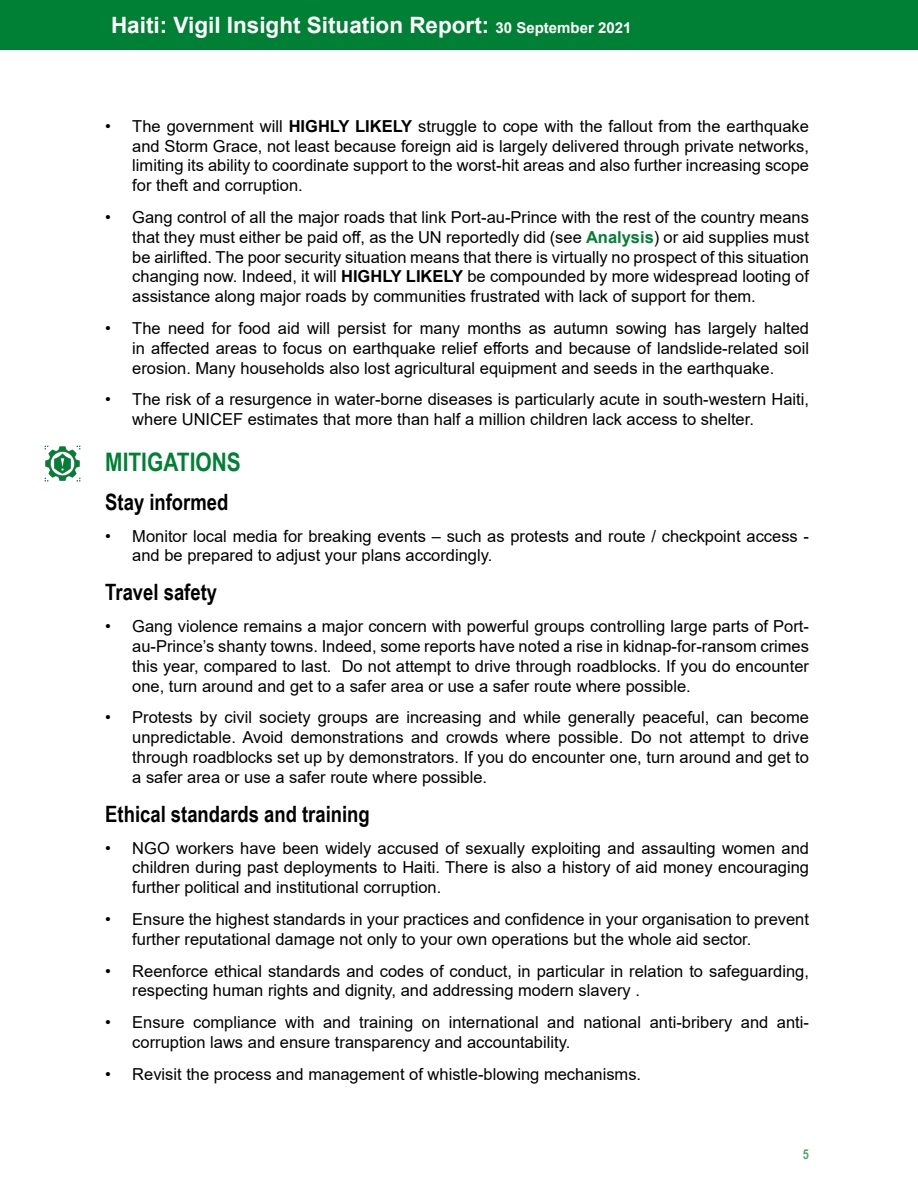
<style>
.page{position:relative;width:918px;height:1188px;background:#fff}
.page>*{position:absolute;margin:0;border:0;box-sizing:border-box;transform-origin:0 0}
.t1{font:700 25.5px "Arial Narrow";color:#008034}
.t2{font:700 22.5px "Arial Narrow";color:#000}
.t3{font:700 22.5px "Arial";color:#fff}
.t4{font:16.5px/19.8px "Arial";color:#000;text-align:justify}
.t5{font:700 13.5px "Arial Narrow";color:#58a06a}
.s1{font-size:15px}
.s2{font-weight:700}
.s3{font-weight:700;color:#008034}
</style>
<div class="page">
<div style="left:0;top:0;width:918px;height:50px;background:#008034"></div>
<img style="left:44px;top:445px;width:37px;height:37px">
<h2 class="t3" style="left:111px;top:9px;width:522px">Haiti: Vigil Insight Situation Report: <span class="s1">30 September 2021</span></h2>
<p class="t4" style="left:132px;top:116px;width:678px;text-indent:-27px">• The government will <span class="s2">HIGHLY LIKELY</span> struggle to cope with the fallout from the earthquake and Storm Grace, not least because foreign aid is largely delivered through private networks, limiting its ability to coordinate support to the worst-hit areas and also further increasing scope for theft and corruption.</p>
<p class="t4" style="left:132px;top:207px;width:678px;text-indent:-27px">• Gang control of all the major roads that link Port-au-Prince with the rest of the country means that they must either be paid off, as the UN reportedly did (see <span class="s3">Analysis</span>) or aid supplies must be airlifted. The poor security situation means that there is virtually no prospect of this situation changing now. Indeed, it will <span class="s2">HIGHLY LIKELY</span> be compounded by more widespread looting of assistance along major roads by communities frustrated with lack of support for them.</p>
<p class="t4" style="left:132px;top:318px;width:678px;text-indent:-27px">• The need for food aid will persist for many months as autumn sowing has largely halted in affected areas to focus on earthquake relief efforts and because of landslide-related soil erosion. Many households also lost agricultural equipment and seeds in the earthquake.</p>
<p class="t4" style="left:132px;top:390px;width:678px;text-indent:-27px">• The risk of a resurgence in water-borne diseases is particularly acute in south-western Haiti, where UNICEF estimates that more than half a million children lack access to shelter.</p>
<h1 class="t1" style="left:105px;top:442px;width:137px">MITIGATIONS</h1>
<h2 class="t2" style="left:105px;top:485px;width:125px">Stay informed</h2>
<p class="t4" style="left:132px;top:526px;width:678px;text-indent:-27px">• Monitor local media for breaking events – such as protests and route / checkpoint access - and be prepared to adjust your plans accordingly.</p>
<h2 class="t2" style="left:105px;top:575px;width:113px">Travel safety</h2>
<p class="t4" style="left:132px;top:616px;width:678px;text-indent:-27px">• Gang violence remains a major concern with powerful groups controlling large parts of Port&shy;au-Prince’s shanty towns. Indeed, some reports have noted a rise in kidnap-for-ransom crimes this year, compared to last. Do not attempt to drive through roadblocks. If you do encounter one, turn around and get to a safer area or use a safer route where possible.</p>
<p class="t4" style="left:132px;top:708px;width:678px;text-indent:-27px">• Protests by civil society groups are increasing and while generally peaceful, can become unpredictable. Avoid demonstrations and crowds where possible. Do not attempt to drive through roadblocks set up by demonstrators. If you do encounter one, turn around and get to a safer area or use a safer route where possible.</p>
<h2 class="t2" style="left:105px;top:797px;width:266px">Ethical standards and training</h2>
<p class="t4" style="left:132px;top:838px;width:678px;text-indent:-27px">• NGO workers have been widely accused of sexually exploiting and assaulting women and children during past deployments to Haiti. There is also a history of aid money encouraging further political and institutional corruption.</p>
<p class="t4" style="left:132px;top:909px;width:678px;text-indent:-27px">• Ensure the highest standards in your practices and confidence in your organisation to prevent further reputational damage not only to your own operations but the whole aid sector.</p>
<p class="t4" style="left:132px;top:961px;width:678px;text-indent:-27px">• Reenforce ethical standards and codes of conduct, in particular in relation to safeguarding, respecting human rights and dignity, and addressing modern slavery .</p>
<p class="t4" style="left:132px;top:1012px;width:678px;text-indent:-27px">• Ensure compliance with and training on international and national anti-bribery and anti&shy;corruption laws and ensure transparency and accountability.</p>
<p class="t4" style="left:105px;top:1064px;width:537px">• Revisit the process and management of whistle-blowing mechanisms.</p>
<p class="t5" style="left:803px;top:1144px;width:8px">5</p>
</div>
